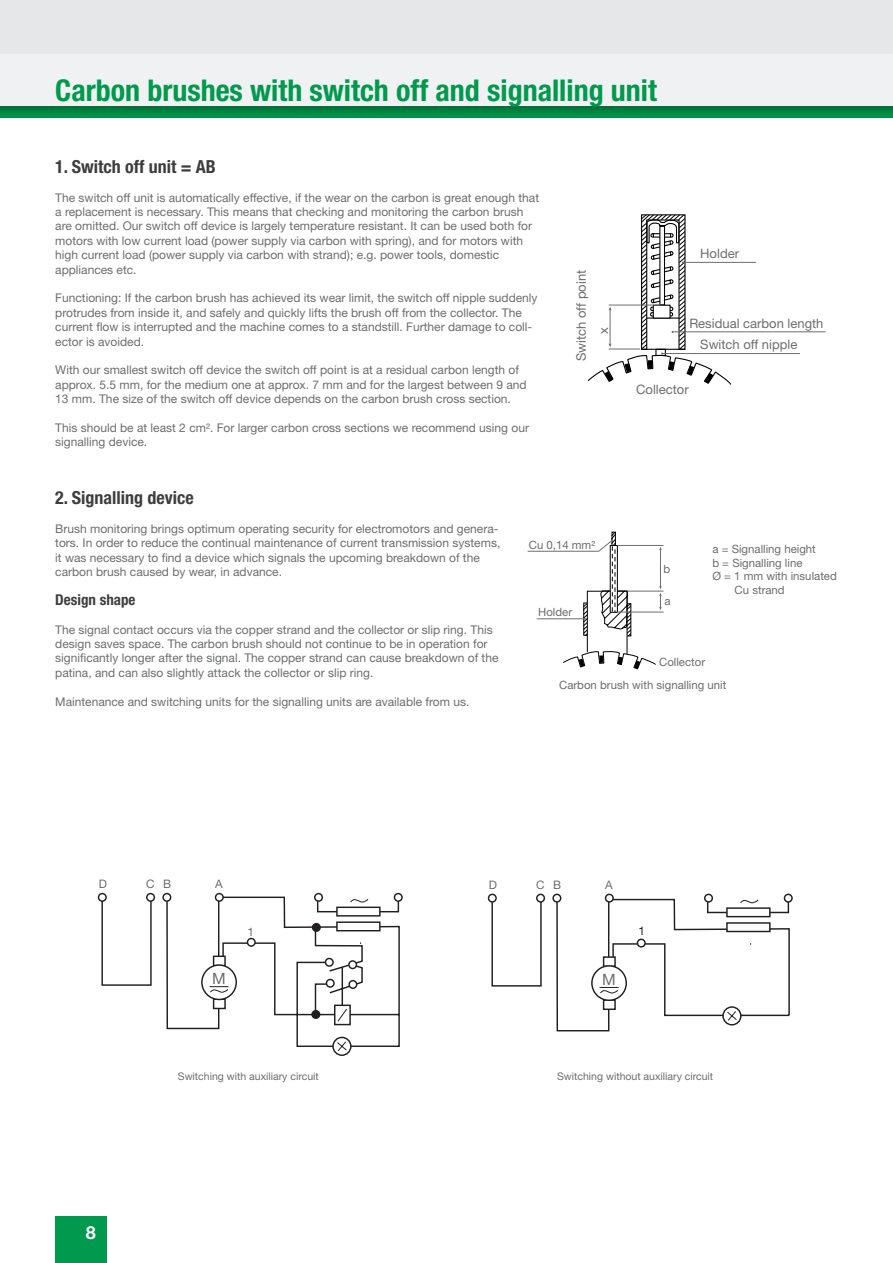
<style>
.page{position:relative;width:893px;height:1263px;background:#fff}
.page>*{position:absolute;margin:0;border:0;box-sizing:border-box;transform-origin:0 0}
.t1{font:700 condensed 30px "Helvetica Neue";color:#00994e}
.t2{font:700 condensed 18px "Helvetica Neue";color:#3e3e3f}
.t3{font:700 18px "Helvetica Neue";color:#fff}
.t4{font:15.6px "Helvetica Neue";color:#6c6d70}
.t5{font:700 condensed 15px "Helvetica Neue";color:#3e3e3f}
.t6{font:13.05px/21.8px "Helvetica Neue";color:#6c6d70}
.t7{font:12px/14.4px "Helvetica Neue";color:#6c6d70}
.t8{font:11.7px "Helvetica Neue";color:#6c6d70}
.t9{font:11.7px "Helvetica Neue";color:#231f20}
.t10{font:11.4px/23px "Helvetica Neue";color:#6c6d70}
.t11{font:10.5px "Helvetica Neue";color:#6c6d70}
</style>
<div class="page">
<div style="left:0;top:0;width:893px;height:114px;background:#e6e7e9"></div>
<div style="left:0;top:54px;width:893px;height:54px;background:#f0f1f2"></div>
<img style="left:0;top:107px;width:893px;height:10px">
<svg style="left:101px;top:896px;width:299px;height:151px"></svg>
<div style="left:336px;top:906px;width:45px;height:10px;background:#fff;border:1px solid #231f20"></div>
<div style="left:336px;top:921px;width:45px;height:10px;background:#fff;border:1px solid #231f20"></div>
<div style="left:334px;top:1004px;width:17px;height:21px;background:#fff;border:1px solid #231f20"></div>
<div style="left:213px;top:955px;width:13px;height:11px;background:#fff;border:1px solid #231f20"></div>
<div style="left:202px;top:965px;width:34px;height:34px;background:#fff;border-radius:50%"></div>
<div style="left:201px;top:964px;width:36px;height:36px;border:1px solid #231f20;border-radius:50%"></div>
<svg style="left:333px;top:1037px;width:18px;height:18px"></svg>
<div style="left:332px;top:1037px;width:20px;height:19px;border:1px solid #231f20;border-radius:50%"></div>
<svg style="left:99px;top:893px;width:7px;height:8px"></svg>
<div style="left:98px;top:893px;width:9px;height:9px;border:1px solid #231f20;border-radius:50%"></div>
<svg style="left:147px;top:893px;width:7px;height:8px"></svg>
<div style="left:146px;top:893px;width:9px;height:9px;border:1px solid #231f20;border-radius:50%"></div>
<svg style="left:163px;top:893px;width:8px;height:8px"></svg>
<div style="left:162px;top:893px;width:9px;height:9px;border:1px solid #231f20;border-radius:50%"></div>
<svg style="left:216px;top:893px;width:7px;height:8px"></svg>
<div style="left:215px;top:893px;width:9px;height:9px;border:1px solid #231f20;border-radius:50%"></div>
<div style="left:247px;top:938px;width:8px;height:8px;background:#fff;border-radius:50%"></div>
<div style="left:247px;top:938px;width:9px;height:9px;border:1px solid #231f20;border-radius:50%"></div>
<svg style="left:315px;top:893px;width:7px;height:8px"></svg>
<div style="left:314px;top:893px;width:9px;height:9px;border:1px solid #231f20;border-radius:50%"></div>
<svg style="left:394px;top:893px;width:8px;height:8px"></svg>
<div style="left:394px;top:893px;width:9px;height:9px;border:1px solid #231f20;border-radius:50%"></div>
<div style="left:325px;top:958px;width:8px;height:8px;background:#fff;border-radius:50%"></div>
<div style="left:325px;top:958px;width:9px;height:9px;border:1px solid #231f20;border-radius:50%"></div>
<svg style="left:349px;top:961px;width:7px;height:7px"></svg>
<div style="left:348px;top:960px;width:9px;height:9px;border:1px solid #231f20;border-radius:50%"></div>
<svg style="left:349px;top:981px;width:8px;height:7px"></svg>
<div style="left:348px;top:980px;width:9px;height:9px;border:1px solid #231f20;border-radius:50%"></div>
<svg style="left:326px;top:979px;width:8px;height:8px"></svg>
<div style="left:326px;top:979px;width:9px;height:9px;border:1px solid #231f20;border-radius:50%"></div>
<div style="left:313px;top:924px;width:7px;height:7px;background:#231f20;border-radius:50%"></div>
<div style="left:312px;top:923px;width:9px;height:9px;border:1px solid #231f20;border-radius:50%"></div>
<svg style="left:350px;top:898px;width:19px;height:5px"></svg>
<svg style="left:209px;top:986px;width:139px;height:66px"></svg>
<div style="left:488px;top:894px;width:9px;height:9px;border:1px solid #231f20;border-radius:50%"></div>
<div style="left:536px;top:894px;width:9px;height:9px;border:1px solid #231f20;border-radius:50%"></div>
<div style="left:552px;top:894px;width:9px;height:9px;border:1px solid #231f20;border-radius:50%"></div>
<div style="left:605px;top:894px;width:9px;height:9px;border:1px solid #231f20;border-radius:50%"></div>
<div style="left:704px;top:894px;width:9px;height:9px;border:1px solid #231f20;border-radius:50%"></div>
<div style="left:784px;top:894px;width:9px;height:9px;border:1px solid #231f20;border-radius:50%"></div>
<svg style="left:491px;top:897px;width:300px;height:134px"></svg>
<hr style="left:683px;top:262px;width:73px;height:1px;background:#6c6d70">
<hr style="left:672px;top:331px;width:153px;height:1px;background:#6c6d70">
<hr style="left:662px;top:353px;width:138px;height:1px;background:#6c6d70">
<svg style="left:587px;top:214px;width:145px;height:171px"></svg>
<hr style="left:618px;top:545px;width:45px;height:1px;background:#6c6d70">
<hr style="left:627px;top:591px;width:36px;height:1px;background:#6c6d70">
<hr style="left:618px;top:612px;width:45px;height:1px;background:#6c6d70">
<svg style="left:528px;top:532px;width:134px;height:138px"></svg>
<div style="left:55px;top:1216px;width:51px;height:47px;background:#00994e"></div>
<h1 class="t1" style="left:55px;top:72px;width:603px">Carbon brushes with switch off and signalling unit</h1>
<h2 class="t2" style="left:55px;top:156px;width:162px">1. Switch off unit = AB</h2>
<p class="t7" style="left:55px;top:190px;width:485px">The switch off unit is automatically effective, if the wear on the carbon is great enough that a replacement is necessary. This means that checking and monitoring the carbon brush are omitted. Our switch off device is largely temperature resistant. It can be used both for motors with low current load (power supply via carbon with spring), and for motors with high current load (power supply via carbon with strand); e.g. power tools, domestic appliances etc.</p>
<p class="t7" style="left:55px;top:291px;width:484px">Functioning: If the carbon brush has achieved its wear limit, the switch off nipple suddenly protrudes from inside it, and safely and quickly lifts the brush off from the collector. The current flow is interrupted and the machine comes to a standstill. Further damage to coll&shy;ector is avoided.</p>
<p class="t7" style="left:55px;top:363px;width:473px">With our smallest switch off device the switch off point is at a residual carbon length of approx. 5.5 mm, for the medium one at approx. 7 mm and for the largest between 9 and<br>13 mm. The size of the switch off device depends on the carbon brush cross section.</p>
<p class="t7" style="left:55px;top:420px;width:475px">This should be at least 2 cm². For larger carbon cross sections we recommend using our signalling device.</p>
<p class="t6" style="left:570px;top:361px;width:93px;rotate:-90deg">Switch off point</p>
<p class="t6" style="left:592px;top:334px;width:8px;rotate:-90deg">x</p>
<p class="t6" style="left:700px;top:243px;width:40px">Holder</p>
<p class="t6" style="left:700px;top:312px;width:125px;text-indent:-11px">Residual carbon length<br>Switch off nipple</p>
<p class="t6" style="left:636px;top:378px;width:54px">Collector</p>
<h2 class="t2" style="left:55px;top:487px;width:140px">2. Signalling device</h2>
<p class="t7" style="left:55px;top:521px;width:447px">Brush monitoring brings optimum operating security for electromotors and genera&shy;tors. In order to reduce the continual maintenance of current transmission systems, it was necessary to find a device which signals the upcoming breakdown of the carbon brush caused by wear, in advance.</p>
<p class="t5" style="left:55px;top:590px;width:82px">Design shape</p>
<p class="t7" style="left:55px;top:622px;width:445px">The signal contact occurs via the copper strand and the collector or slip ring. This design saves space. The carbon brush should not continue to be in operation for significantly longer after the signal. The copper strand can cause breakdown of the patina, and can also slightly attack the collector or slip ring.</p>
<p class="t7" style="left:55px;top:694px;width:416px">Maintenance and switching units for the signalling units are available from us.</p>
<p class="t10" style="left:529px;top:533px;width:68px">Cu 0,14 mm²</p>
<p class="t10" style="left:538px;top:601px;width:36px">Holder</p>
<p class="t10" style="left:663px;top:557px;width:8px">b</p>
<p class="t10" style="left:664px;top:590px;width:8px">a</p>
<p class="t10" style="left:712px;top:537px;width:105px">a = Signalling height</p>
<p class="t10" style="left:712px;top:551px;width:92px">b = Signalling line</p>
<p class="t10" style="left:712px;top:565px;width:126px">Ø = 1 mm with insulated</p>
<p class="t10" style="left:735px;top:578px;width:52px">Cu strand</p>
<p class="t10" style="left:559px;top:651px;width:169px;text-indent:100px">Collector<br>Carbon brush with signalling unit</p>
<p class="t8" style="left:99px;top:877px;width:10px">D</p>
<p class="t8" style="left:146px;top:877px;width:27px">C B</p>
<p class="t8" style="left:215px;top:877px;width:9px">A</p>
<h3 class="t4" style="left:212px;top:969px;width:15px">M</h3>
<p class="t8" style="left:247px;top:925px;width:8px">1</p>
<p class="t8" style="left:489px;top:878px;width:10px">D</p>
<p class="t8" style="left:536px;top:878px;width:10px">C</p>
<p class="t8" style="left:553px;top:878px;width:10px">B</p>
<p class="t8" style="left:605px;top:878px;width:9px">A</p>
<h3 class="t4" style="left:602px;top:970px;width:15px">M</h3>
<p class="t9" style="left:638px;top:924px;width:8px">1</p>
<h2 class="t3" style="left:86px;top:1221px;width:12px">8</h2>
<p class="t11" style="left:178px;top:1070px;width:142px">Switching with auxiliary circuit</p>
<p class="t11" style="left:557px;top:1070px;width:158px">Switching without auxiliary circuit</p>
</div>
